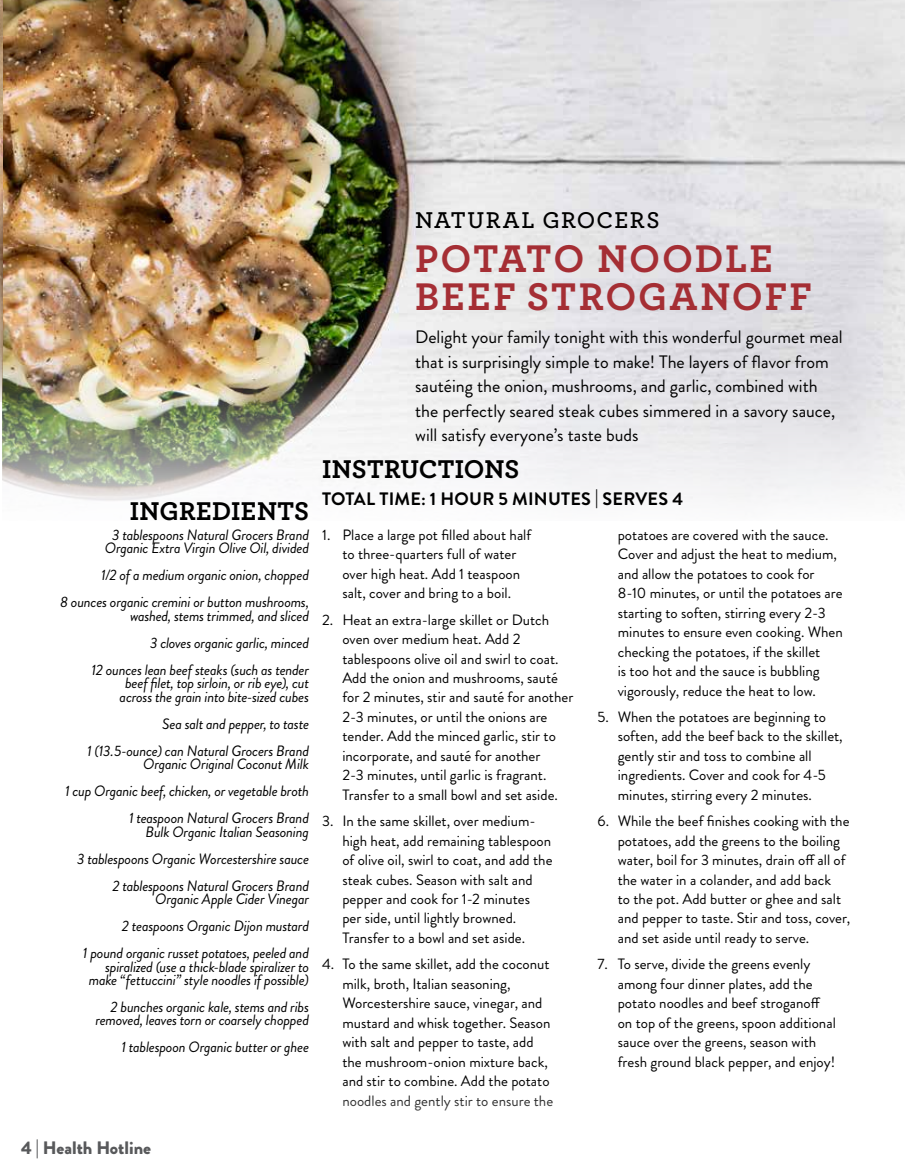
<style>
.page{position:relative;width:905px;height:1175px;background:#fff}
.page>*{position:absolute;margin:0;border:0;box-sizing:border-box;transform-origin:0 0}
.t1{font:700 40.5px/37.5px "Archer";letter-spacing:.045em;color:#a52e34}
.t2{font:700 27px "Archer";letter-spacing:.005em;color:#000}
.t3{font:600 24px "Archer";letter-spacing:.055em;color:#000}
.t4{font:18px/24.6px "Brandon Grotesque";color:#000}
.t5{font:700 18px "Brandon Grotesque";letter-spacing:.015em;color:#000}
.t6{font:900 18px "Brandon Grotesque";color:#58595b}
.t7{font:15px/19.5px "Brandon Grotesque";color:#000}
.t8{font:italic 15px/27px "Brandon Grotesque";letter-spacing:-.015em;color:#000;text-align:right}
</style>
<div class="page">
<svg style="left:904px;top:0;width:1px;height:250px"></svg>
<img style="left:3px;top:0;width:901px;height:502px">
<h2 class="t2" style="left:130px;top:489px;width:181px">INGREDIENTS</h2>
<p class="t8" style="left:105px;top:528px;width:206px;line-height:13.5px;text-align:center">3 tablespoons Natural Grocers Brand<br>Organic Extra Virgin Olive Oil, divided</p>
<p class="t8" style="left:60px;top:562px;width:250px">1/2 of a medium organic onion, chopped<br>8 ounces organic cremini or button mushrooms,</p>
<p class="t8" style="left:92px;top:602px;width:219px">washed, stems trimmed, and sliced<br>3 cloves organic garlic, minced<br>12 ounces lean beef steaks (such as tender</p>
<p class="t8" style="left:120px;top:676px;width:191px;line-height:13.5px;text-align:center">beef filet, top sirloin, or rib eye), cut across the grain into bite-sized cubes</p>
<p class="t8" style="left:87px;top:710px;width:223px">Sea salt and pepper, to taste<br>1 (13.5-ounce) can Natural Grocers Brand</p>
<p class="t8" style="left:65px;top:750px;width:245px">Organic Original Coconut Milk<br>1 cup Organic beef, chicken, or vegetable broth<br>1 teaspoon Natural Grocers Brand</p>
<p class="t8" style="left:77px;top:818px;width:233px">Bulk Organic Italian Seasoning<br>3 tablespoons Organic Worcestershire sauce<br>2 tablespoons Natural Grocers Brand</p>
<p class="t8" style="left:83px;top:885px;width:228px">Organic Apple Cider Vinegar<br>2 teaspoons Organic Dijon mustard<br>1 pound organic russet potatoes, peeled and</p>
<p class="t8" style="left:89px;top:959px;width:222px;line-height:13.5px">spiralized (use a thick-blade spiralizer to make “fettuccini” style noodles if possible)</p>
<p class="t8" style="left:95px;top:1000px;width:215px;line-height:13.5px">2 bunches organic kale, stems and ribs removed, leaves torn or coarsely chopped</p>
<p class="t8" style="left:121px;top:1034px;width:189px">1 tablespoon Organic butter or ghee</p>
<p class="t6" style="left:21px;top:1135px;width:131px">4 | Health Hotline</p>
<h3 class="t3" style="left:415px;top:202px;width:246px">NATURAL GROCERS</h3>
<h1 class="t1" style="left:415px;top:237px;width:398px">POTATO NOODLE<br>BEEF STROGANOFF</h1>
<p class="t4" style="left:415px;top:325px;width:429px">Delight your family tonight with this wonderful gourmet meal that is surprisingly simple to make! The layers of flavor from sautéing the onion, mushrooms, and garlic, combined with the perfectly seared steak cubes simmered in a savory sauce, will satisfy everyone’s taste buds</p>
<h2 class="t2" style="left:322px;top:447px;width:199px">INSTRUCTIONS</h2>
<p class="t5" style="left:322px;top:486px;width:362px">TOTAL TIME: 1 HOUR 5 MINUTES | SERVES 4</p>
<p class="t7" style="left:342px;top:525px;width:190px;text-indent:-20px">1. Place a large pot filled about half to three-quarters full of water over high heat. Add 1 teaspoon salt, cover and bring to a boil.</p>
<p class="t7" style="left:342px;top:610px;width:232px;text-indent:-20px">2. Heat an extra-large skillet or Dutch oven over medium heat. Add 2 tablespoons olive oil and swirl to coat.<br>Add the onion and mushrooms, sauté for 2 minutes, stir and sauté for another 2-3 minutes, or until the onions are tender. Add the minced garlic, stir to incorporate, and sauté for another<br>2-3 minutes, until garlic is fragrant.<br>Transfer to a small bowl and set aside.</p>
<p class="t7" style="left:342px;top:811px;width:212px;text-indent:-20px">3. In the same skillet, over medium&shy;high heat, add remaining tablespoon of olive oil, swirl to coat, and add the steak cubes. Season with salt and pepper and cook for 1-2 minutes per side, until lightly browned.<br>Transfer to a bowl and set aside.</p>
<p class="t7" style="left:342px;top:954px;width:212px;text-indent:-20px">4. To the same skillet, add the coconut milk, broth, Italian seasoning, Worcestershire sauce, vinegar, and mustard and whisk together. Season with salt and pepper to taste, add the mushroom-onion mixture back, and stir to combine. Add the potato noodles and gently stir to ensure the</p>
<p class="t7" style="left:617px;top:525px;width:226px">potatoes are covered with the sauce.<br>Cover and adjust the heat to medium, and allow the potatoes to cook for 8-10 minutes, or until the potatoes are starting to soften, stirring every 2-3 minutes to ensure even cooking. When checking the potatoes, if the skillet<br>is too hot and the sauce is bubbling vigorously, reduce the heat to low.</p>
<p class="t7" style="left:617px;top:707px;width:226px;text-indent:-20px">5. When the potatoes are beginning to soften, add the beef back to the skillet, gently stir and toss to combine all ingredients. Cover and cook for 4-5 minutes, stirring every 2 minutes.</p>
<p class="t7" style="left:617px;top:811px;width:234px;text-indent:-20px">6. While the beef finishes cooking with the potatoes, add the greens to the boiling water, boil for 3 minutes, drain off all of the water in a colander, and add back<br>to the pot. Add butter or ghee and salt and pepper to taste. Stir and toss, cover, and set aside until ready to serve.</p>
<p class="t7" style="left:617px;top:954px;width:220px;text-indent:-20px">7. To serve, divide the greens evenly among four dinner plates, add the potato noodles and beef stroganoff on top of the greens, spoon additional sauce over the greens, season with fresh ground black pepper, and enjoy!</p>
</div>
